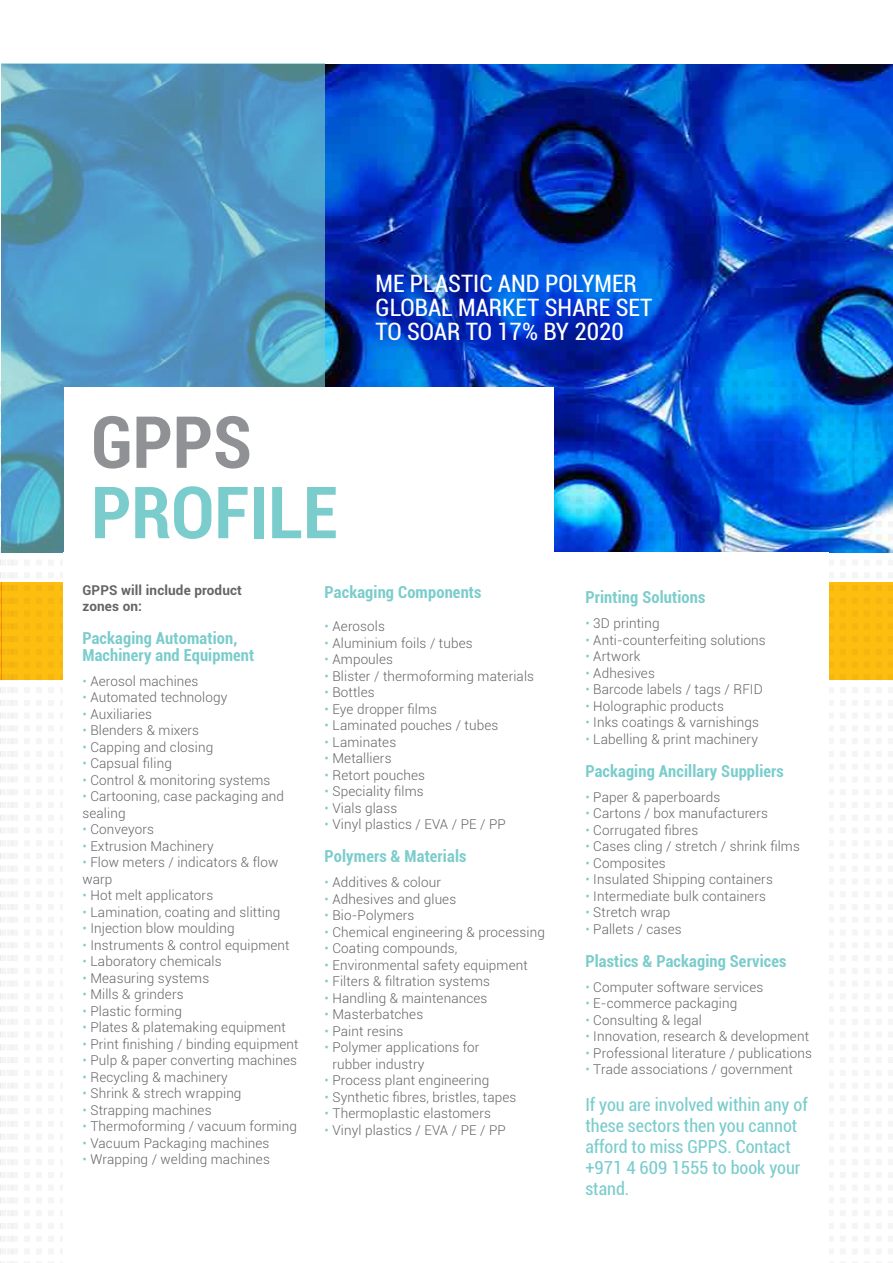
<style>
.page{position:relative;width:893px;height:1263px;background:#fff}
.page>*{position:absolute;margin:0;border:0;box-sizing:border-box;transform-origin:0 0}
.t1{font:700 condensed 72px "Roboto";color:#7bcccc}
.t2{font:700 condensed 72px "Roboto";color:#8f9194}
.t3{font:condensed 24px/24px "Roboto";color:#fff}
.t4{font:condensed 18px/21px "Roboto";color:#7bcccc}
.t5{font:700 condensed 16.5px/16.5px "Roboto";letter-spacing:.01em;color:#7bcccc}
.t6{font:300 13.5px/16.5px "Roboto";letter-spacing:.01em;color:#636466}
.t7{font:700 13.5px/16.5px "Roboto";letter-spacing:.01em;color:#636466}
.s1{color:#7bcccc}
</style>
<div class="page">
<hr style="left:0;top:583px;width:1px;height:97px;background:#febe10">
<img style="left:325px;top:65px;width:568px;height:482px">
<img style="left:0;top:381px;width:893px;height:6px">
<svg style="left:0;top:394px;width:893px;height:6px"></svg>
<svg style="left:0;top:406px;width:893px;height:6px"></svg>
<svg style="left:0;top:419px;width:893px;height:6px"></svg>
<svg style="left:0;top:432px;width:893px;height:6px"></svg>
<svg style="left:0;top:445px;width:893px;height:6px"></svg>
<svg style="left:0;top:457px;width:893px;height:6px"></svg>
<svg style="left:0;top:470px;width:893px;height:6px"></svg>
<svg style="left:0;top:483px;width:893px;height:6px"></svg>
<svg style="left:0;top:496px;width:893px;height:6px"></svg>
<svg style="left:0;top:508px;width:893px;height:6px"></svg>
<img style="left:0;top:521px;width:893px;height:6px">
<img style="left:0;top:534px;width:893px;height:6px">
<img style="left:0;top:547px;width:893px;height:6px">
<svg style="left:1px;top:64px;width:324px;height:489px"></svg>
<div style="left:64px;top:387px;width:490px;height:293px;background:#fff"></div>
<div style="left:1px;top:583px;width:892px;height:97px;background:#febe10"></div>
<div style="left:64px;top:553px;width:765px;height:710px;background:#fff"></div>
<h1 class="t2" style="left:91px;top:392px;width:162px">GPPS</h1>
<h1 class="t1" style="left:91px;top:462px;width:248px">PROFILE</h1>
<h2 class="t3" style="left:376px;top:271px;width:278px">ME PLASTIC AND POLYMER<br>GLOBAL MARKET SHARE SET<br>TO SOAR TO 17% BY 2020</h2>
<p class="t7" style="left:82px;top:581px;width:161px">GPPS will include product zones on:</p>
<p class="t5" style="left:82px;top:630px;width:173px">Packaging Automation,<br>Machinery and Equipment</p>
<p class="t6" style="left:82px;top:672px;width:118px"><span class="s1">•</span> Aerosol machines</p>
<p class="t6" style="left:82px;top:689px;width:146px"><span class="s1">•</span> Automated technology</p>
<p class="t6" style="left:82px;top:705px;width:71px"><span class="s1">•</span> Auxiliaries</p>
<p class="t6" style="left:82px;top:722px;width:118px"><span class="s1">•</span> Blenders &amp; mixers</p>
<p class="t6" style="left:82px;top:738px;width:132px"><span class="s1">•</span> Capping and closing</p>
<p class="t6" style="left:82px;top:755px;width:91px"><span class="s1">•</span> Capsual filing</p>
<p class="t6" style="left:82px;top:771px;width:189px"><span class="s1">•</span> Control &amp; monitoring systems</p>
<p class="t6" style="left:82px;top:788px;width:203px"><span class="s1">•</span> Cartooning, case packaging and sealing</p>
<p class="t6" style="left:82px;top:821px;width:73px"><span class="s1">•</span> Conveyors</p>
<p class="t6" style="left:82px;top:837px;width:133px"><span class="s1">•</span> Extrusion Machinery</p>
<p class="t6" style="left:82px;top:854px;width:197px"><span class="s1">•</span> Flow meters / indicators &amp; flow warp</p>
<p class="t6" style="left:82px;top:887px;width:132px"><span class="s1">•</span> Hot melt applicators</p>
<p class="t6" style="left:82px;top:903px;width:199px"><span class="s1">•</span> Lamination, coating and slitting</p>
<p class="t6" style="left:82px;top:920px;width:154px"><span class="s1">•</span> Injection blow moulding</p>
<p class="t6" style="left:82px;top:936px;width:209px"><span class="s1">•</span> Instruments &amp; control equipment</p>
<p class="t6" style="left:82px;top:953px;width:141px"><span class="s1">•</span> Laboratory chemicals</p>
<p class="t6" style="left:82px;top:969px;width:128px"><span class="s1">•</span> Measuring systems</p>
<p class="t6" style="left:82px;top:986px;width:103px"><span class="s1">•</span> Mills &amp; grinders</p>
<p class="t6" style="left:82px;top:1002px;width:101px"><span class="s1">•</span> Plastic forming</p>
<p class="t6" style="left:82px;top:1019px;width:205px"><span class="s1">•</span> Plates &amp; platemaking equipment</p>
<p class="t6" style="left:82px;top:1035px;width:218px"><span class="s1">•</span> Print finishing / binding equipment</p>
<p class="t6" style="left:82px;top:1052px;width:216px"><span class="s1">•</span> Pulp &amp; paper converting machines</p>
<p class="t6" style="left:82px;top:1068px;width:147px"><span class="s1">•</span> Recycling &amp; machinery</p>
<p class="t6" style="left:82px;top:1085px;width:160px"><span class="s1">•</span> Shrink &amp; strech wrapping</p>
<p class="t6" style="left:82px;top:1101px;width:131px"><span class="s1">•</span> Strapping machines</p>
<p class="t6" style="left:82px;top:1118px;width:216px"><span class="s1">•</span> Thermoforming / vacuum forming</p>
<p class="t6" style="left:82px;top:1134px;width:188px"><span class="s1">•</span> Vacuum Packaging machines</p>
<p class="t6" style="left:82px;top:1151px;width:189px"><span class="s1">•</span> Wrapping / welding machines</p>
<p class="t5" style="left:325px;top:583px;width:158px">Packaging Components</p>
<p class="t6" style="left:325px;top:618px;width:62px"><span class="s1">•</span> Aerosols</p>
<p class="t6" style="left:325px;top:634px;width:150px"><span class="s1">•</span> Aluminium foils / tubes</p>
<p class="t6" style="left:325px;top:651px;width:70px"><span class="s1">•</span> Ampoules</p>
<p class="t6" style="left:325px;top:667px;width:211px"><span class="s1">•</span> Blister / thermoforming materials</p>
<p class="t6" style="left:325px;top:684px;width:52px"><span class="s1">•</span> Bottles</p>
<p class="t6" style="left:325px;top:700px;width:114px"><span class="s1">•</span> Eye dropper films</p>
<p class="t6" style="left:325px;top:717px;width:175px"><span class="s1">•</span> Laminated pouches / tubes</p>
<p class="t6" style="left:325px;top:733px;width:73px"><span class="s1">•</span> Laminates</p>
<p class="t6" style="left:325px;top:750px;width:68px"><span class="s1">•</span> Metalliers</p>
<p class="t6" style="left:325px;top:766px;width:102px"><span class="s1">•</span> Retort pouches</p>
<p class="t6" style="left:325px;top:783px;width:101px"><span class="s1">•</span> Speciality films</p>
<p class="t6" style="left:325px;top:799px;width:74px"><span class="s1">•</span> Vials glass</p>
<p class="t6" style="left:325px;top:816px;width:183px"><span class="s1">•</span> Vinyl plastics / EVA / PE / PP</p>
<p class="t5" style="left:325px;top:847px;width:143px">Polymers &amp; Materials</p>
<p class="t6" style="left:325px;top:874px;width:118px"><span class="s1">•</span> Additives &amp; colour</p>
<p class="t6" style="left:325px;top:890px;width:133px"><span class="s1">•</span> Adhesives and glues</p>
<p class="t6" style="left:325px;top:907px;width:91px"><span class="s1">•</span> Bio-Polymers</p>
<p class="t6" style="left:325px;top:923px;width:222px"><span class="s1">•</span> Chemical engineering &amp; processing</p>
<p class="t6" style="left:325px;top:940px;width:134px"><span class="s1">•</span> Coating compounds,</p>
<p class="t6" style="left:325px;top:956px;width:205px"><span class="s1">•</span> Environmental safety equipment</p>
<p class="t6" style="left:325px;top:973px;width:167px"><span class="s1">•</span> Filters &amp; filtration systems</p>
<p class="t6" style="left:325px;top:989px;width:164px"><span class="s1">•</span> Handling &amp; maintenances</p>
<p class="t6" style="left:325px;top:1006px;width:100px"><span class="s1">•</span> Masterbatches</p>
<p class="t6" style="left:325px;top:1022px;width:80px"><span class="s1">•</span> Paint resins</p>
<p class="t6" style="left:332px;top:1039px;width:149px;text-indent:-8px"><span class="s1">•</span> Polymer applications for rubber industry</p>
<p class="t6" style="left:325px;top:1072px;width:166px"><span class="s1">•</span> Process plant engineering</p>
<p class="t6" style="left:325px;top:1088px;width:193px"><span class="s1">•</span> Synthetic fibres, bristles, tapes</p>
<p class="t6" style="left:325px;top:1105px;width:168px"><span class="s1">•</span> Thermoplastic elastomers</p>
<p class="t6" style="left:325px;top:1121px;width:183px"><span class="s1">•</span> Vinyl plastics / EVA / PE / PP</p>
<p class="t5" style="left:585px;top:588px;width:122px">Printing Solutions</p>
<p class="t6" style="left:585px;top:615px;width:76px"><span class="s1">•</span> 3D printing</p>
<p class="t6" style="left:585px;top:631px;width:182px"><span class="s1">•</span> Anti-counterfeiting solutions</p>
<p class="t6" style="left:585px;top:648px;width:57px"><span class="s1">•</span> Artwork</p>
<p class="t6" style="left:585px;top:664px;width:71px"><span class="s1">•</span> Adhesives</p>
<p class="t6" style="left:585px;top:681px;width:179px"><span class="s1">•</span> Barcode labels / tags / RFID</p>
<p class="t6" style="left:585px;top:697px;width:140px"><span class="s1">•</span> Holographic products</p>
<p class="t6" style="left:585px;top:714px;width:175px"><span class="s1">•</span> Inks coatings &amp; varnishings</p>
<p class="t6" style="left:585px;top:730px;width:174px"><span class="s1">•</span> Labelling &amp; print machinery</p>
<p class="t5" style="left:585px;top:762px;width:200px">Packaging Ancillary Suppliers</p>
<p class="t6" style="left:585px;top:788px;width:136px"><span class="s1">•</span> Paper &amp; paperboards</p>
<p class="t6" style="left:585px;top:805px;width:184px"><span class="s1">•</span> Cartons / box manufacturers</p>
<p class="t6" style="left:585px;top:821px;width:114px"><span class="s1">•</span> Corrugated fibres</p>
<p class="t6" style="left:585px;top:838px;width:216px"><span class="s1">•</span> Cases cling / stretch / shrink films</p>
<p class="t6" style="left:585px;top:854px;width:82px"><span class="s1">•</span> Composites</p>
<p class="t6" style="left:585px;top:871px;width:189px"><span class="s1">•</span> Insulated Shipping containers</p>
<p class="t6" style="left:585px;top:887px;width:182px"><span class="s1">•</span> Intermediate bulk containers</p>
<p class="t6" style="left:585px;top:904px;width:87px"><span class="s1">•</span> Stretch wrap</p>
<p class="t6" style="left:585px;top:920px;width:98px"><span class="s1">•</span> Pallets / cases</p>
<p class="t5" style="left:585px;top:952px;width:203px">Plastics &amp; Packaging Services</p>
<p class="t6" style="left:585px;top:978px;width:179px"><span class="s1">•</span> Computer software services</p>
<p class="t6" style="left:585px;top:995px;width:153px"><span class="s1">•</span> E-commerce packaging</p>
<p class="t6" style="left:585px;top:1011px;width:118px"><span class="s1">•</span> Consulting &amp; legal</p>
<p class="t6" style="left:585px;top:1028px;width:225px"><span class="s1">•</span> Innovation, research &amp; development</p>
<p class="t6" style="left:585px;top:1044px;width:228px"><span class="s1">•</span> Professional literature / publications</p>
<p class="t6" style="left:585px;top:1061px;width:209px"><span class="s1">•</span> Trade associations / government</p>
<h3 class="t4" style="left:585px;top:1093px;width:224px">If you are involved within any of these sectors then you cannot afford to miss GPPS. Contact +971 4 609 1555 to book your stand.</h3>
</div>
